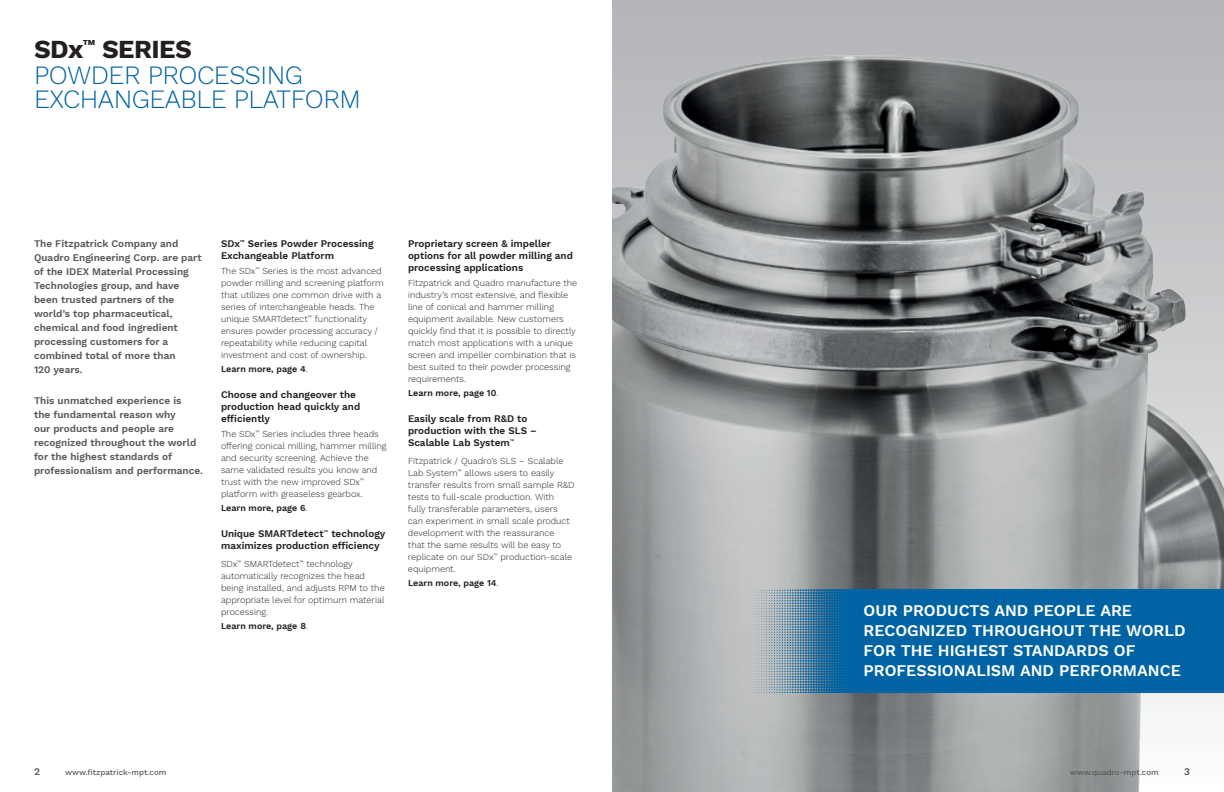
<style>
.page{position:relative;width:1224px;height:792px;background:#fff}
.page>*{position:absolute;margin:0;border:0;box-sizing:border-box;transform-origin:0 0}
.t1{font:300 26px/24.7px "Work Sans";letter-spacing:-.02em;color:#0063a4}
.t2{font:600 16px/20px "Work Sans";color:#fff}
.t3{font:600 10px/14px "Work Sans";color:#57585a}
.t4{font:600 10px/12px "Work Sans";color:#231f20}
.t5{font:300 9px/12px "Work Sans";color:#231f20}
.t6{font:600 9px "Work Sans";color:#231f20}
.t7{font:500 8px "Work Sans";color:#57585a}
.s1{font-weight:700;color:#231f20}
.s2{font-weight:300}
</style>
<div class="page">
<div style="left:612px;top:0;width:612px;height:792px;background:#b6b7ba"></div>
<img style="left:612px;top:55px;width:612px;height:737px">
<div style="left:854px;top:590px;width:370px;height:103px;background:#0063a4"></div>
<svg style="left:748px;top:590px;width:106px;height:103px"></svg>
<h1 class="t1" style="left:34px;top:38px;width:328px"><span class="s1">SDx</span><sup>™</sup> <span class="s1">SERIES<br></span>POWDER PROCESSING<br>EXCHANGEABLE PLATFORM</h1>
<p class="t3" style="left:34px;top:237px;width:169px">The Fitzpatrick Company and<br>Quadro Engineering Corp. are part of the IDEX Material Processing<br>Technologies group, and have been trusted partners of the world’s top pharmaceutical, chemical and food ingredient processing customers for a combined total of more than<br>120 years.</p>
<p class="t3" style="left:34px;top:394px;width:171px">This unmatched experience is<br>the fundamental reason why<br>our products and people are recognized throughout the world for the highest standards of professionalism and performance.</p>
<p class="t4" style="left:221px;top:238px;width:154px">SDx<sup>™</sup> Series Powder Processing<br>Exchangeable Platform</p>
<p class="t5" style="left:221px;top:266px;width:164px">The SDx<sup>™</sup> Series is the most advanced powder milling and screening platform that utilizes one common drive with a series of interchangeable heads. The unique SMARTdetect<sup>™</sup> functionality ensures powder processing accuracy / repeatability while reducing capital investment and cost of ownership.</p>
<p class="t6" style="left:221px;top:364px;width:88px">Learn more, page 4<span class="s2">.</span></p>
<p class="t4" style="left:221px;top:389px;width:141px">Choose and changeover the production head quickly and efficiently</p>
<p class="t5" style="left:221px;top:429px;width:167px">The SDx<sup>™</sup> Series includes three heads offering conical milling, hammer milling and security screening. Achieve the same validated results you know and trust with the new improved SDx<sup>™ </sup>platform with greaseless gearbox.</p>
<p class="t6" style="left:221px;top:503px;width:88px">Learn more, page 6<span class="s2">.</span></p>
<p class="t4" style="left:221px;top:529px;width:166px">Unique SMARTdetect<sup>™</sup> technology maximizes production efficiency</p>
<p class="t5" style="left:221px;top:558px;width:165px">SDx<sup>™</sup> SMARTdetect<sup>™</sup> technology automatically recognizes the head being installed, and adjusts RPM to the appropriate level for optimum material processing.</p>
<p class="t6" style="left:221px;top:621px;width:89px">Learn more, page 8<span class="s2">.</span></p>
<p class="t4" style="left:408px;top:238px;width:166px">Proprietary screen &amp; impeller options for all powder milling and processing applications</p>
<p class="t5" style="left:408px;top:278px;width:171px">Fitzpatrick and Quadro manufacture the industry’s most extensive, and flexible line of conical and hammer milling equipment available. New customers quickly find that it is possible to directly match most applications with a unique screen and impeller combination that is best suited to their powder processing requirements.</p>
<p class="t6" style="left:408px;top:388px;width:92px">Learn more, page 10<span class="s2">.</span></p>
<p class="t4" style="left:408px;top:413px;width:130px">Easily scale from R&amp;D to production with the SLS –<br>Scalable Lab System<sup>™</sup></p>
<p class="t5" style="left:408px;top:455px;width:168px">Fitzpatrick / Quadro’s SLS – Scalable Lab System<sup>™</sup> allows users to easily transfer results from small sample R&amp;D tests to full-scale production. With<br>fully transferable parameters, users can experiment in small scale product development with the reassurance<br>that the same results will be easy to replicate on our SDx<sup>™</sup> production-scale equipment.</p>
<p class="t6" style="left:408px;top:578px;width:92px">Learn more, page 14<span class="s2">.</span></p>
<h2 class="t2" style="left:864px;top:601px;width:323px">OUR PRODUCTS AND PEOPLE ARE<br>RECOGNIZED THROUGHOUT THE WORLD<br>FOR THE HIGHEST STANDARDS OF<br>PROFESSIONALISM AND PERFORMANCE</h2>
<p class="t3" style="left:34px;top:765px;width:7px">2</p>
<p class="t7" style="left:65px;top:767px;width:103px">www.fitzpatrick-mpt.com</p>
<p class="t7" style="left:1070px;top:767px;width:91px">www.quadro-mpt.com</p>
<p class="t3" style="left:1184px;top:765px;width:7px">3</p>
</div>
